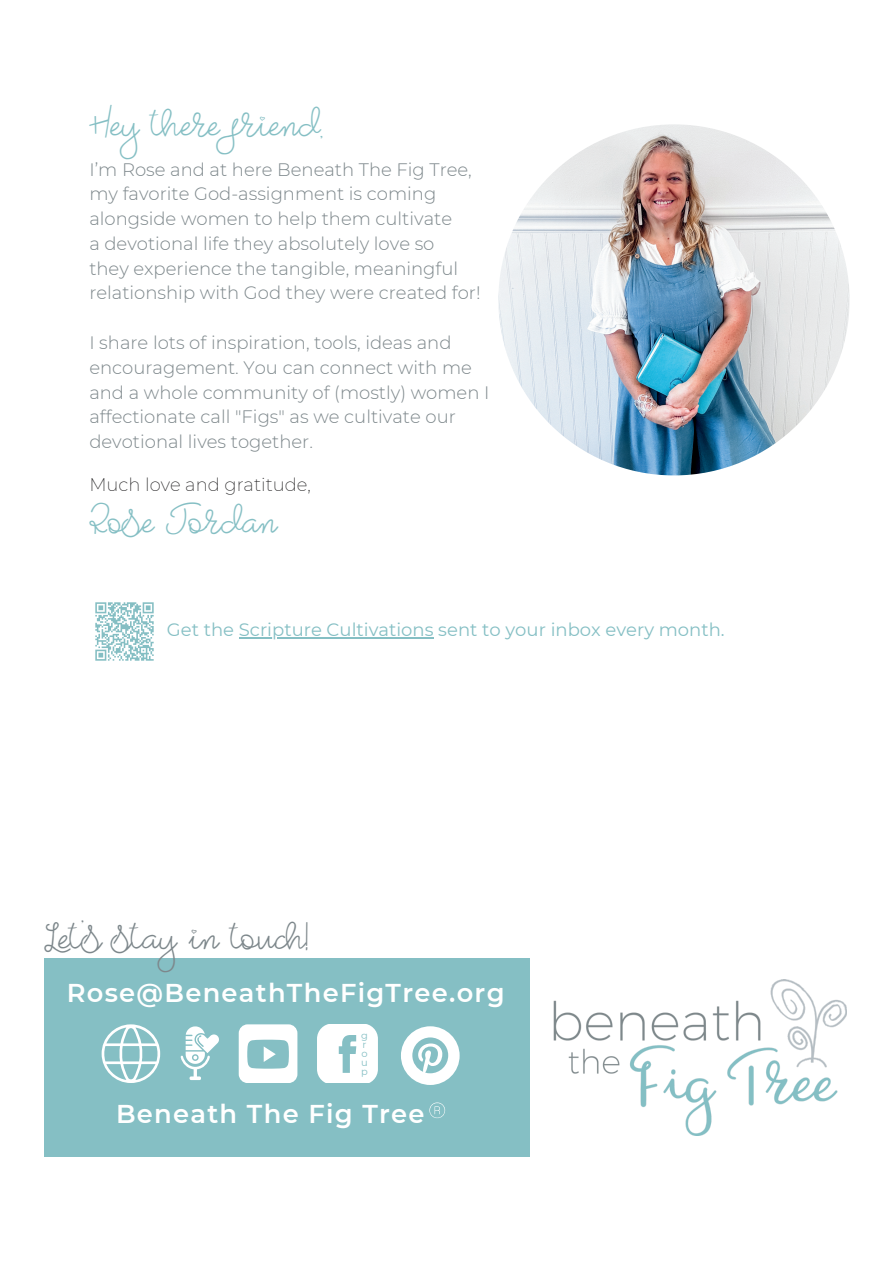
<style>
.page{position:relative;width:894px;height:1264px;background:#fff}
.page>*{position:absolute;margin:0;border:0;box-sizing:border-box;transform-origin:0 0}
.t1{font:48px "Heavenfield Mono";color:#85bfc4}
.t2{font:48px "Heavenfield Mono";color:#7d878b}
.t3{font:600 25.8px "Montserrat";letter-spacing:.05em;color:#fff}
.t4{font:300 18px/24.8px "Montserrat";color:#7d878b}
.t5{font:18px "Montserrat";color:#85bfc4}
.t6{font:200 18px "Montserrat";color:#232223}
.t7{font:9.9px/9px "Montserrat";color:#85bfc4}
</style>
<div class="page">
<hr style="left:239px;top:637px;width:194px;height:1px;background:#85bfc4">
<img style="left:95px;top:602px;width:59px;height:59px">
<img style="left:498px;top:124px;width:351px;height:351px;border-radius:50%">
<div style="left:44px;top:958px;width:485px;height:198px;background:#85bfc4"></div>
<div style="left:239px;top:1024px;width:58px;height:58px;background:#fff;border-radius:9px"></div>
<svg style="left:247px;top:1039px;width:42px;height:29px"></svg>
<svg style="left:317px;top:1024px;width:61px;height:58px;background:#ecf5f6"></svg>
<svg style="left:102px;top:1024px;width:58px;height:58px"></svg>
<svg style="left:180px;top:1026px;width:39px;height:54px"></svg>
<div style="left:401px;top:1026px;width:58px;height:58px;background:#fff;border-radius:50%"></div>
<svg style="left:412px;top:1037px;width:36px;height:36px"></svg>
<svg style="left:429px;top:1102px;width:16px;height:17px"></svg>
<img style="left:553px;top:979px;width:293px;height:156px">
<h1 class="t1" style="left:89px;top:80px;width:234px">Hey there friend,</h1>
<p class="t4" style="left:89px;top:156px;width:392px">I’m Rose and at here Beneath The Fig Tree, my favorite God-assignment is coming alongside women to help them cultivate<br>a devotional life they absolutely love so<br>they experience the tangible, meaningful relationship with God they were created for!</p>
<p class="t4" style="left:89px;top:329px;width:401px">I share lots of inspiration, tools, ideas and encouragement. You can connect with me and a whole community of (mostly) women I affectionate call "Figs" as we cultivate our devotional lives together.</p>
<p class="t6" style="left:89px;top:472px;width:223px">Much love and gratitude,</p>
<h1 class="t1" style="left:89px;top:477px;width:189px">Rose Jordan</h1>
<p class="t5" style="left:167px;top:617px;width:559px">Get the Scripture Cultivations sent to your inbox every month.</p>
<h1 class="t2" style="left:45px;top:893px;width:264px">Let’s stay in touch!</h1>
<h2 class="t3" style="left:67px;top:974px;width:439px">Rose@BeneathTheFigTree.org</h2>
<p class="t7" style="left:361px;top:1030px;width:8px">g r o u p</p>
<h2 class="t3" style="left:116px;top:1095px;width:310px">Beneath The Fig Tree</h2>
</div>
